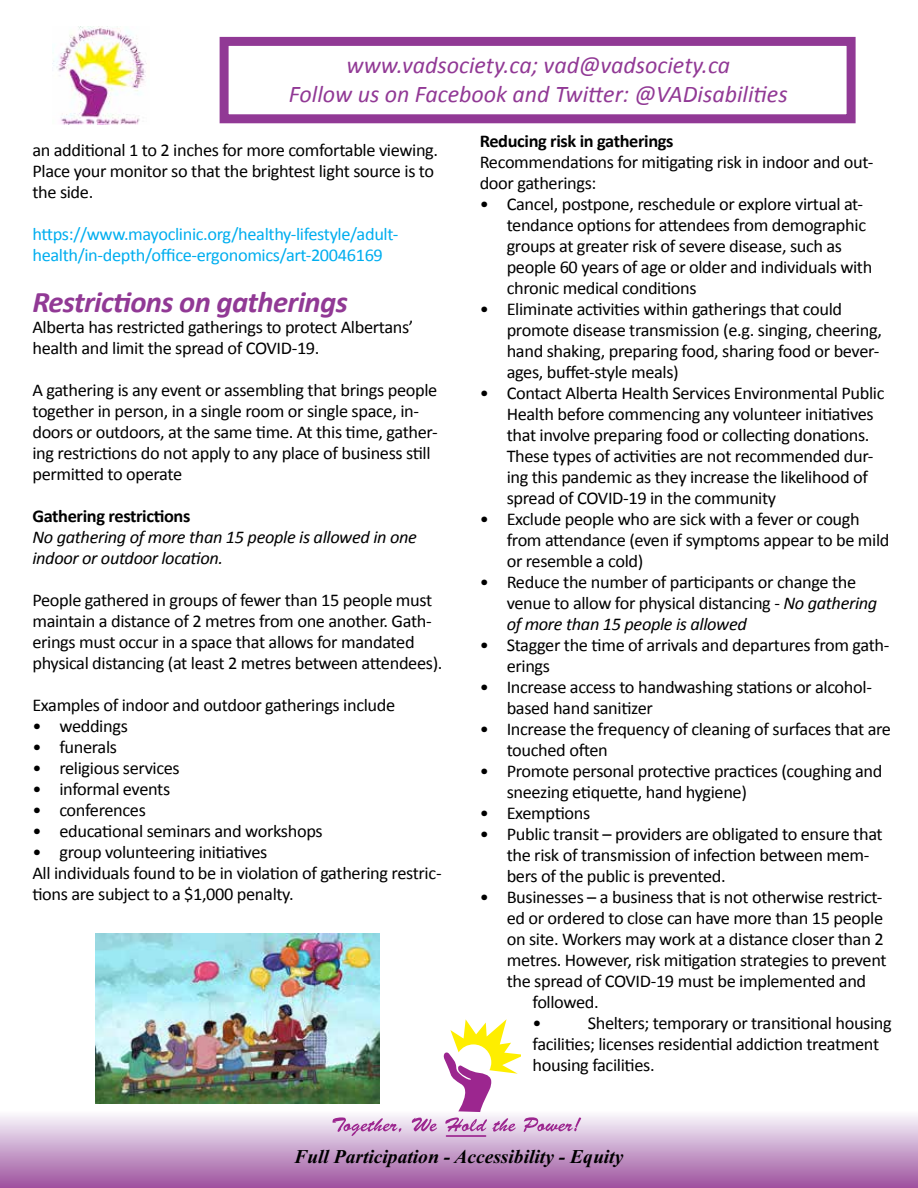
<style>
.page{position:relative;width:918px;height:1188px;background:#fff}
.page>*{position:absolute;margin:0;border:0;box-sizing:border-box;transform-origin:0 0}
.t1{font:italic 700 30px "Calibri";letter-spacing:-.02em;color:#913995}
.t2{font:italic 24px/28.8px "Calibri";color:#913995;text-align:center}
.t3{font:italic 700 21px "Times New Roman";color:#9c268f}
.t4{font:italic 700 19.5px "Times New Roman";color:#000}
.t5{font:18px/21px "Calibri";letter-spacing:-.02em;color:#000}
.t6{font:18px/21px "Calibri";letter-spacing:-.02em;color:#00aeef}
.t7{font:italic 18px/21px "Calibri";letter-spacing:-.02em;color:#000}
.t8{font:700 18px "Calibri";letter-spacing:-.02em;color:#000}
.s1{font-style:italic}
</style>
<div class="page">
<img style="left:52px;top:27px;width:95px;height:97px">
<div style="left:220px;top:37px;width:636px;height:86px;border:9px solid #913995"></div>
<div style="left:0;top:1110px;width:918px;height:78px;background:linear-gradient(to bottom,#fcffff,#9d529f)"></div>
<svg style="left:332px;top:1117px;width:69px;height:19px"></svg>
<svg style="left:411px;top:1118px;width:26px;height:13px"></svg>
<svg style="left:443px;top:1019px;width:138px;height:113px"></svg>
<hr style="left:446px;top:1135px;width:40px;height:2px;background:#9c268f">
<img style="left:95px;top:934px;width:284px;height:170px">
<p class="t3" style="left:457px;top:40px;width:444px">The Alberta Committee of Citizens with Disabilities</p>
<h2 class="t2" style="left:289px;top:49px;width:500px">www.vadsociety.ca; vad@vadsociety.ca<br>Follow us on Facebook and Twitter: @VADisabilities</h2>
<p class="t5" style="left:32px;top:139px;width:407px">an additional 1 to 2 inches for more comfortable viewing.<br>Place your monitor so that the brightest light source is to the side.</p>
<p class="t6" style="left:32px;top:223px;width:367px">https://www.mayoclinic.org/healthy-lifestyle/adult&shy;health/in-depth/office-ergonomics/art-20046169</p>
<h1 class="t1" style="left:32px;top:281px;width:317px">Restrictions on gatherings</h1>
<p class="t5" style="left:32px;top:316px;width:383px">Alberta has restricted gatherings to protect Albertans’ health and limit the spread of COVID-19.</p>
<p class="t5" style="left:32px;top:379px;width:407px">A gathering is any event or assembling that brings people together in person, in a single room or single space, in&shy;doors or outdoors, at the same time. At this time, gather&shy;ing restrictions do not apply to any place of business still permitted to operate</p>
<p class="t8" style="left:32px;top:503px;width:160px">Gathering restrictions</p>
<p class="t7" style="left:32px;top:526px;width:386px">No gathering of more than 15 people is allowed in one indoor or outdoor location.</p>
<p class="t5" style="left:32px;top:589px;width:412px">People gathered in groups of fewer than 15 people must maintain a distance of 2 metres from one another. Gath&shy;erings must occur in a space that allows for mandated physical distancing (at least 2 metres between attendees).</p>
<p class="t5" style="left:32px;top:694px;width:364px">Examples of indoor and outdoor gatherings include</p>
<p class="t5" style="left:32px;top:715px;width:97px">• weddings</p>
<p class="t5" style="left:32px;top:736px;width:86px">• funerals</p>
<p class="t5" style="left:32px;top:757px;width:149px">• religious services</p>
<p class="t5" style="left:32px;top:778px;width:139px">• informal events</p>
<p class="t5" style="left:32px;top:799px;width:115px">• conferences</p>
<p class="t5" style="left:32px;top:820px;width:292px">• educational seminars and workshops</p>
<p class="t5" style="left:32px;top:841px;width:411px">• group volunteering initiatives<br>All individuals found to be in violation of gathering restric&shy;tions are subject to a $1,000 penalty.</p>
<p class="t8" style="left:480px;top:128px;width:195px">Reducing risk in gatherings</p>
<p class="t5" style="left:480px;top:151px;width:395px">Recommendations for mitigating risk in indoor and out&shy;door gatherings:</p>
<p class="t5" style="left:507px;top:193px;width:367px;text-indent:-27px">• Cancel, postpone, reschedule or explore virtual at&shy;tendance options for attendees from demographic groups at greater risk of severe disease, such as people 60 years of age or older and individuals with chronic medical conditions</p>
<p class="t5" style="left:507px;top:298px;width:377px;text-indent:-27px">• Eliminate activities within gatherings that could promote disease transmission (e.g. singing, cheering, hand shaking, preparing food, sharing food or bever&shy;ages, buffet-style meals)</p>
<p class="t5" style="left:507px;top:382px;width:379px;text-indent:-27px">• Contact Alberta Health Services Environmental Public Health before commencing any volunteer initiatives that involve preparing food or collecting donations.<br>These types of activities are not recommended dur&shy;ing this pandemic as they increase the likelihood of spread of COVID-19 in the community</p>
<p class="t5" style="left:507px;top:508px;width:384px;text-indent:-27px">• Exclude people who are sick with a fever or cough from attendance (even if symptoms appear to be mild or resemble a cold)</p>
<p class="t5" style="left:507px;top:571px;width:372px;text-indent:-27px">• Reduce the number of participants or change the venue to allow for physical distancing - <span class="s1">No gathering of more than 15 people is allowed</span></p>
<p class="t5" style="left:507px;top:634px;width:384px;text-indent:-27px">• Stagger the time of arrivals and departures from gath&shy;erings</p>
<p class="t5" style="left:507px;top:676px;width:367px;text-indent:-27px">• Increase access to handwashing stations or alcohol&shy;based hand sanitizer</p>
<p class="t5" style="left:507px;top:718px;width:386px;text-indent:-27px">• Increase the frequency of cleaning of surfaces that are touched often</p>
<p class="t5" style="left:507px;top:760px;width:377px;text-indent:-27px">• Promote personal protective practices (coughing and sneezing etiquette, hand hygiene)</p>
<p class="t5" style="left:480px;top:802px;width:112px">• Exemptions</p>
<p class="t5" style="left:507px;top:823px;width:378px;text-indent:-27px">• Public transit – providers are obligated to ensure that the risk of transmission of infection between mem&shy;bers of the public is prevented.</p>
<p class="t5" style="left:480px;top:886px;width:404px">• Businesses – a business that is not otherwise restrict-</p>
<p class="t5" style="left:507px;top:907px;width:378px">ed or ordered to close can have more than 15 people</p>
<p class="t5" style="left:507px;top:928px;width:379px">on site. Workers may work at a distance closer than 2</p>
<p class="t5" style="left:507px;top:949px;width:381px">metres. However, risk mitigation strategies to prevent</p>
<p class="t5" style="left:507px;top:970px;width:361px">the spread of COVID-19 must be implemented and</p>
<p class="t5" style="left:532px;top:991px;width:68px">followed.</p>
<p class="t5" style="left:532px;top:1012px;width:11px">•</p>
<p class="t5" style="left:532px;top:1012px;width:361px;text-indent:55px">Shelters; temporary or transitional housing facilities; licenses residential addiction treatment housing facilities.</p>
<p class="t4" style="left:294px;top:1143px;width:331px">Full Participation - Accessibility - Equity</p>
</div>
